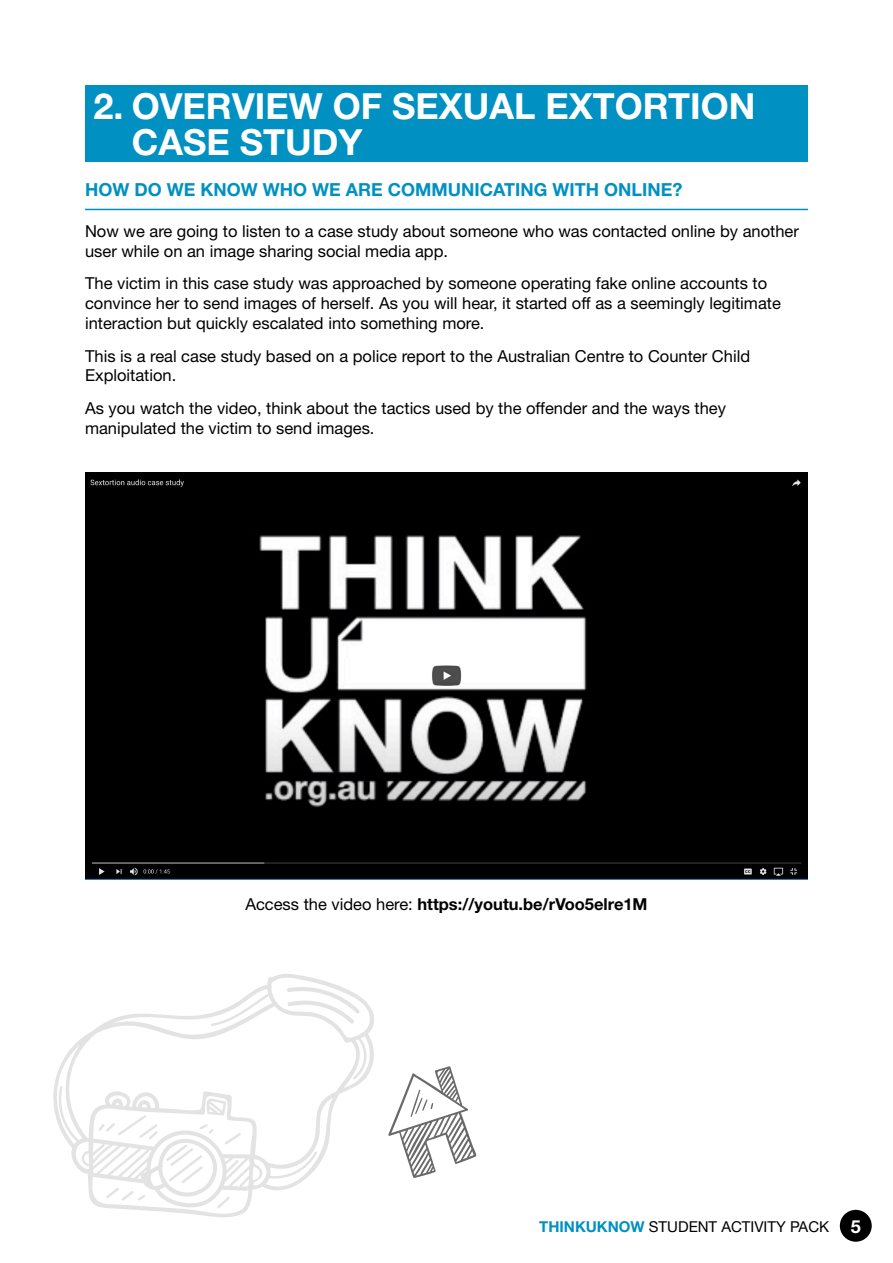
<style>
.page{position:relative;width:893px;height:1263px;background:#fff}
.page>*{position:absolute;margin:0;border:0;box-sizing:border-box;transform-origin:0 0}
.Heading_1{font:700 36px/36px "Helvetica Neue";color:#fff}
.Heading_2{font:700 18px "Helvetica Neue";color:#0091c2}
.Text{font:16.5px/19.8px "Helvetica Neue";color:#000}
.Text-2{font:700 16.5px "Helvetica Neue";color:#000}
.t1{font:15px "Helvetica Neue";color:#000}
.s1{font-weight:400}
.s2{font-weight:700;color:#0091c2}
.s3{font-weight:700;font-size:18px;color:#fff}
</style>
<div class="page">
<div style="left:840px;top:1210px;width:32px;height:32px;background:#000;border-radius:50%"></div>
<hr style="left:85px;top:209px;width:723px;height:1px;background:#0091c2">
<div style="left:85px;top:85px;width:723px;height:77px;background:#0091c2"></div>
<img style="left:85px;top:472px;width:723px;height:407px">
<svg style="left:53px;top:974px;width:321px;height:243px"></svg>
<svg style="left:286px;top:984px;width:75px;height:41px"></svg>
<svg style="left:166px;top:1144px;width:38px;height:40px"></svg>
<svg style="left:98px;top:1114px;width:60px;height:26px"></svg>
<svg style="left:199px;top:1123px;width:15px;height:11px"></svg>
<svg style="left:224px;top:1132px;width:18px;height:13px"></svg>
<svg style="left:205px;top:1098px;width:21px;height:17px"></svg>
<svg style="left:105px;top:1187px;width:41px;height:14px"></svg>
<svg style="left:217px;top:1196px;width:13px;height:13px"></svg>
<svg style="left:388px;top:1066px;width:89px;height:112px"></svg>
<p class="Heading_1" style="left:132px;top:88px;width:625px;text-indent:-38px">2. OVERVIEW OF SEXUAL EXTORTION<br>CASE STUDY</p>
<p class="Heading_2" style="left:85px;top:178px;width:599px">HOW DO WE KNOW WHO WE ARE COMMUNICATING WITH ONLINE?</p>
<p class="Text" style="left:85px;top:221px;width:715px">Now we are going to listen to a case study about someone who was contacted online by another user while on an image sharing social media app.</p>
<p class="Text" style="left:85px;top:273px;width:697px">The victim in this case study was approached by someone operating fake online accounts to convince her to send images of herself. As you will hear, it started off as a seemingly legitimate interaction but quickly escalated into something more.</p>
<p class="Text" style="left:85px;top:346px;width:667px">This is a real case study based on a police report to the Australian Centre to Counter Child<br>Exploitation.</p>
<p class="Text" style="left:85px;top:398px;width:642px">As you watch the video, think about the tactics used by the offender and the ways they manipulated the victim to send images.</p>
<p class="Text-2" style="left:245px;top:894px;width:404px"><span class="s1">Access the video here:</span> https://youtu.be/rVoo5elre1M</p>
<p class="t1" style="left:539px;top:1217px;width:323px"><span class="s2">THINKUKNOW</span> STUDENT ACTIVITY PACK <span class="s3">5</span></p>
</div>
